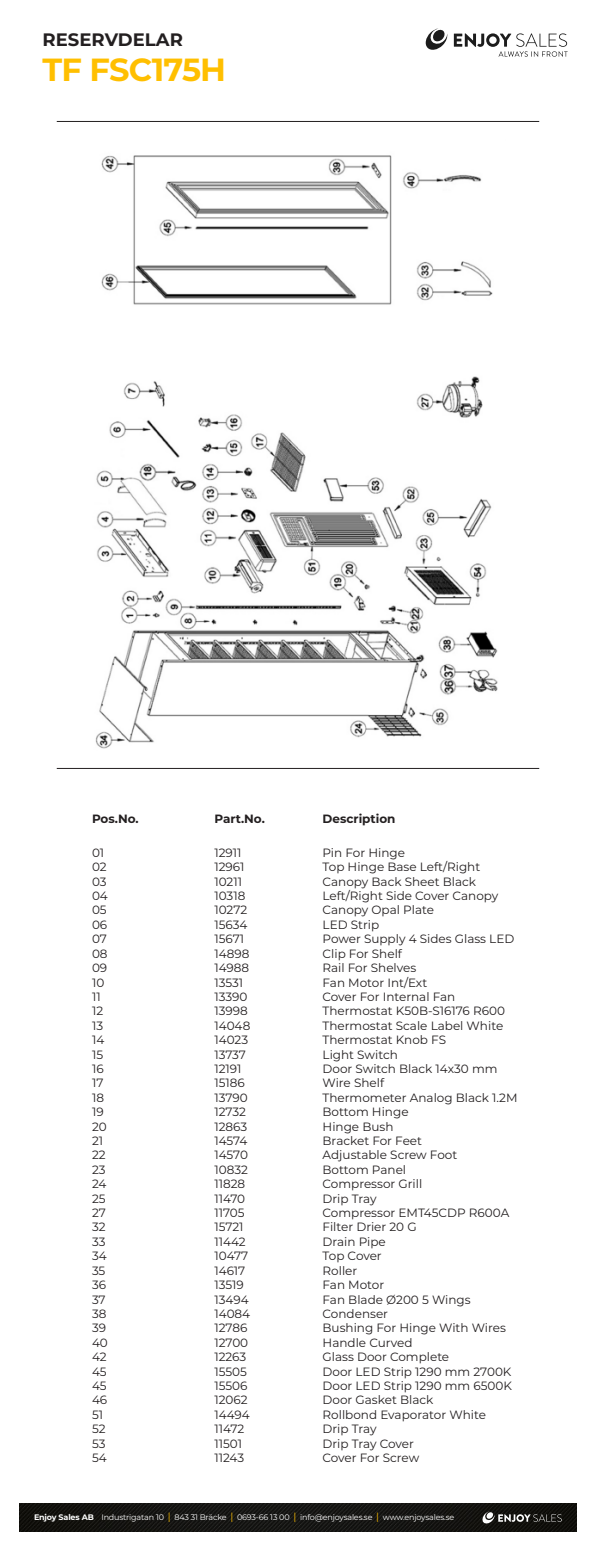
<style>
.page{position:relative;width:596px;height:1546px;background:#fff}
.page>*{position:absolute;margin:0;border:0;box-sizing:border-box;transform-origin:0 0}
.t1{font:700 32px "Montserrat";letter-spacing:-.025em;color:#ffbf00}
.t2{font:700 18px "Montserrat";color:#231f20}
.t3{font:12px/14.4px "Montserrat";color:#231f20}
.t4{font:700 12px "Montserrat";color:#231f20}
.t5{font:8px "Montserrat";letter-spacing:-.02em;color:#fff}
.s1{font-weight:700}
.s2{font-size:10px;color:#ffbf00}
</style>
<div class="page">
<hr style="left:57px;top:121px;width:482px;height:1px;background:#231f20">
<hr style="left:57px;top:767px;width:482px;height:1px;background:#231f20">
<svg style="left:453px;top:33px;width:114px;height:24px"></svg>
<svg style="left:425px;top:28px;width:22px;height:22px"></svg>
<img style="left:20px;top:1503px;width:555px;height:28px">
<svg style="left:481px;top:1511px;width:80px;height:12px"></svg>
<img style="left:95px;top:155px;width:403px;height:594px">
<p class="t2" style="left:43px;top:26px;width:142px">RESERVDELAR</p>
<p class="t1" style="left:43px;top:46px;width:185px">TF FSC175H</p>
<p class="t4" style="left:92px;top:809px;width:48px">Pos.No.</p>
<p class="t3" style="left:92px;top:844px;width:14px">01</p>
<p class="t3" style="left:92px;top:859px;width:16px">02</p>
<p class="t3" style="left:92px;top:873px;width:16px">03</p>
<p class="t3" style="left:92px;top:888px;width:17px">04</p>
<p class="t3" style="left:92px;top:902px;width:16px">05</p>
<p class="t3" style="left:92px;top:916px;width:17px">06</p>
<p class="t3" style="left:92px;top:931px;width:16px">07</p>
<p class="t3" style="left:92px;top:945px;width:17px">08</p>
<p class="t3" style="left:92px;top:960px;width:17px">09</p>
<p class="t3" style="left:92px;top:974px;width:14px">10</p>
<p class="t3" style="left:92px;top:988px;width:10px">11</p>
<p class="t3" style="left:92px;top:1003px;width:13px">12</p>
<p class="t3" style="left:92px;top:1017px;width:13px">13</p>
<p class="t3" style="left:92px;top:1032px;width:14px">14</p>
<p class="t3" style="left:92px;top:1046px;width:13px">15</p>
<p class="t3" style="left:92px;top:1060px;width:13px">16</p>
<p class="t3" style="left:92px;top:1075px;width:13px">17</p>
<p class="t3" style="left:92px;top:1089px;width:13px">18</p>
<p class="t3" style="left:92px;top:1104px;width:13px">19</p>
<p class="t3" style="left:92px;top:1118px;width:16px">20</p>
<p class="t3" style="left:92px;top:1132px;width:13px">21</p>
<p class="t3" style="left:92px;top:1147px;width:15px">22</p>
<p class="t3" style="left:92px;top:1161px;width:15px">23</p>
<p class="t3" style="left:92px;top:1176px;width:16px">24</p>
<p class="t3" style="left:92px;top:1190px;width:15px">25</p>
<p class="t3" style="left:92px;top:1204px;width:15px">27</p>
<p class="t3" style="left:92px;top:1219px;width:15px">32</p>
<p class="t3" style="left:92px;top:1233px;width:15px">33</p>
<p class="t3" style="left:92px;top:1248px;width:16px">34</p>
<p class="t3" style="left:92px;top:1262px;width:15px">35</p>
<p class="t3" style="left:92px;top:1276px;width:16px">36</p>
<p class="t3" style="left:92px;top:1291px;width:15px">37</p>
<p class="t3" style="left:92px;top:1305px;width:16px">38</p>
<p class="t3" style="left:92px;top:1320px;width:16px">39</p>
<p class="t3" style="left:92px;top:1334px;width:17px">40</p>
<p class="t3" style="left:92px;top:1348px;width:16px">42</p>
<p class="t3" style="left:92px;top:1363px;width:16px">45<br>45</p>
<p class="t3" style="left:92px;top:1392px;width:17px">46</p>
<p class="t3" style="left:92px;top:1406px;width:13px">51</p>
<p class="t3" style="left:92px;top:1420px;width:15px">52</p>
<p class="t3" style="left:92px;top:1435px;width:15px">53</p>
<p class="t3" style="left:92px;top:1449px;width:16px">54</p>
<p class="t4" style="left:214px;top:809px;width:52px">Part.No.</p>
<p class="t4" style="left:322px;top:809px;width:74px">Description</p>
<p class="t3" style="left:214px;top:844px;width:29px">12911</p>
<p class="t3" style="left:214px;top:859px;width:32px">12961</p>
<p class="t3" style="left:214px;top:873px;width:29px">10211</p>
<p class="t3" style="left:214px;top:888px;width:32px">10318</p>
<p class="t3" style="left:214px;top:902px;width:34px">10272</p>
<p class="t3" style="left:214px;top:916px;width:35px">15634</p>
<p class="t3" style="left:214px;top:931px;width:31px">15671</p>
<p class="t3" style="left:214px;top:945px;width:37px">14898</p>
<p class="t3" style="left:214px;top:960px;width:36px">14988</p>
<p class="t3" style="left:214px;top:974px;width:30px">13531</p>
<p class="t3" style="left:214px;top:988px;width:35px">13390</p>
<p class="t3" style="left:214px;top:1003px;width:35px">13998</p>
<p class="t3" style="left:214px;top:1017px;width:37px">14048</p>
<p class="t3" style="left:214px;top:1032px;width:35px">14023</p>
<p class="t3" style="left:214px;top:1046px;width:33px">13737</p>
<p class="t3" style="left:214px;top:1060px;width:29px">12191</p>
<p class="t3" style="left:214px;top:1075px;width:32px">15186</p>
<p class="t3" style="left:214px;top:1089px;width:35px">13790</p>
<p class="t3" style="left:214px;top:1104px;width:33px">12732</p>
<p class="t3" style="left:214px;top:1118px;width:34px">12863</p>
<p class="t3" style="left:214px;top:1132px;width:35px">14574</p>
<p class="t3" style="left:214px;top:1147px;width:35px">14570</p>
<p class="t3" style="left:214px;top:1161px;width:35px">10832</p>
<p class="t3" style="left:214px;top:1176px;width:32px">11828</p>
<p class="t3" style="left:214px;top:1190px;width:32px">11470</p>
<p class="t3" style="left:214px;top:1204px;width:32px">11705</p>
<p class="t3" style="left:214px;top:1219px;width:31px">15721</p>
<p class="t3" style="left:214px;top:1233px;width:33px">11442</p>
<p class="t3" style="left:214px;top:1248px;width:35px">10477</p>
<p class="t3" style="left:214px;top:1262px;width:32px">14617</p>
<p class="t3" style="left:214px;top:1276px;width:31px">13519</p>
<p class="t3" style="left:214px;top:1291px;width:36px">13494</p>
<p class="t3" style="left:214px;top:1305px;width:37px">14084</p>
<p class="t3" style="left:214px;top:1320px;width:34px">12786</p>
<p class="t3" style="left:214px;top:1334px;width:35px">12700</p>
<p class="t3" style="left:214px;top:1348px;width:33px">12263</p>
<p class="t3" style="left:214px;top:1363px;width:34px">15505</p>
<p class="t3" style="left:214px;top:1377px;width:35px">15506</p>
<p class="t3" style="left:214px;top:1392px;width:35px">12062</p>
<p class="t3" style="left:214px;top:1406px;width:37px">14494</p>
<p class="t3" style="left:214px;top:1420px;width:31px">11472</p>
<p class="t3" style="left:214px;top:1435px;width:29px">11501</p>
<p class="t3" style="left:214px;top:1449px;width:31px">11243</p>
<p class="t3" style="left:322px;top:844px;width:84px">Pin For Hinge</p>
<p class="t3" style="left:322px;top:859px;width:159px">Top Hinge Base Left/Right</p>
<p class="t3" style="left:322px;top:873px;width:155px">Canopy Back Sheet Black</p>
<p class="t3" style="left:322px;top:888px;width:177px">Left/Right Side Cover Canopy</p>
<p class="t3" style="left:322px;top:902px;width:113px">Canopy Opal Plate</p>
<p class="t3" style="left:322px;top:916px;width:58px">LED Strip</p>
<p class="t3" style="left:322px;top:931px;width:193px">Power Supply 4 Sides Glass LED</p>
<p class="t3" style="left:322px;top:945px;width:81px">Clip For Shelf</p>
<p class="t3" style="left:322px;top:960px;width:95px">Rail For Shelves</p>
<p class="t3" style="left:322px;top:974px;width:106px">Fan Motor Int/Ext</p>
<p class="t3" style="left:322px;top:988px;width:134px">Cover For Internal Fan</p>
<p class="t3" style="left:322px;top:1003px;width:184px">Thermostat K50B-S16176 R600</p>
<p class="t3" style="left:322px;top:1017px;width:182px">Thermostat Scale Label White</p>
<p class="t3" style="left:322px;top:1032px;width:125px">Thermostat Knob FS</p>
<p class="t3" style="left:322px;top:1046px;width:77px">Light Switch</p>
<p class="t3" style="left:322px;top:1060px;width:176px">Door Switch Black 14x30 mm</p>
<p class="t3" style="left:322px;top:1075px;width:63px">Wire Shelf</p>
<p class="t3" style="left:322px;top:1089px;width:196px">Thermometer Analog Black 1.2M</p>
<p class="t3" style="left:322px;top:1104px;width:87px">Bottom Hinge</p>
<p class="t3" style="left:322px;top:1118px;width:72px">Hinge Bush</p>
<p class="t3" style="left:322px;top:1132px;width:101px">Bracket For Feet</p>
<p class="t3" style="left:322px;top:1147px;width:136px">Adjustable Screw Foot</p>
<p class="t3" style="left:322px;top:1161px;width:85px">Bottom Panel</p>
<p class="t3" style="left:322px;top:1176px;width:101px">Compressor Grill</p>
<p class="t3" style="left:322px;top:1190px;width:56px">Drip Tray</p>
<p class="t3" style="left:322px;top:1204px;width:188px">Compressor EMT45CDP R600A</p>
<p class="t3" style="left:322px;top:1219px;width:95px">Filter Drier 20 G</p>
<p class="t3" style="left:322px;top:1233px;width:65px">Drain Pipe</p>
<p class="t3" style="left:322px;top:1248px;width:61px">Top Cover</p>
<p class="t3" style="left:322px;top:1262px;width:36px">Roller</p>
<p class="t3" style="left:322px;top:1276px;width:63px">Fan Motor</p>
<p class="t3" style="left:322px;top:1291px;width:149px">Fan Blade Ø200 5 Wings</p>
<p class="t3" style="left:322px;top:1305px;width:67px">Condenser</p>
<p class="t3" style="left:322px;top:1320px;width:185px">Bushing For Hinge With Wires</p>
<p class="t3" style="left:322px;top:1334px;width:91px">Handle Curved</p>
<p class="t3" style="left:322px;top:1348px;width:128px">Glass Door Complete</p>
<p class="t3" style="left:322px;top:1363px;width:190px">Door LED Strip 1290 mm 2700K</p>
<p class="t3" style="left:322px;top:1377px;width:191px">Door LED Strip 1290 mm 6500K</p>
<p class="t3" style="left:322px;top:1392px;width:112px">Door Gasket Black</p>
<p class="t3" style="left:322px;top:1406px;width:165px">Rollbond Evaporator White</p>
<p class="t3" style="left:322px;top:1420px;width:56px">Drip Tray</p>
<p class="t3" style="left:322px;top:1435px;width:93px">Drip Tray Cover</p>
<p class="t3" style="left:322px;top:1449px;width:98px">Cover For Screw</p>
<p class="t5" style="left:34px;top:1511px;width:421px"><span class="s1">Enjoy Sales AB</span> Industrigatan 10 <span class="s2">|</span> 843 31 Bräcke <span class="s2">|</span> 0693-66 13 00 <span class="s2">|</span> info@enjoysales.se <span class="s2">|</span> www.enjoysales.se</p>
</div>
